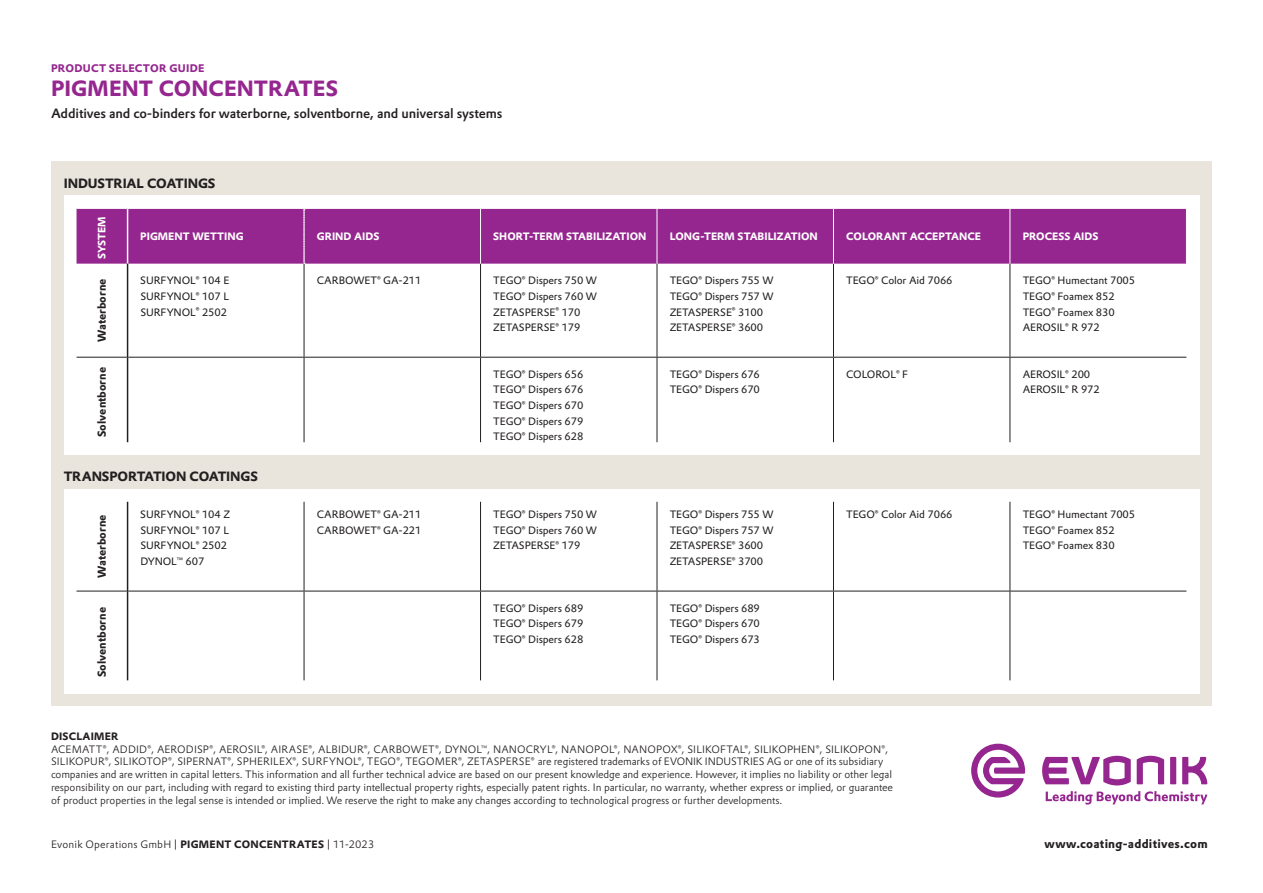
<style>
.page{position:relative;width:1263px;height:893px;background:#fff}
.page>*{position:absolute;margin:0;border:0;box-sizing:border-box;transform-origin:0 0}
.t1{font:700 21.6px "Evonik Prokyon";letter-spacing:.005em;color:#95268f}
.t2{font:500 13.2px "Evonik Prokyon";letter-spacing:-.01em;color:#231f20}
.t3{font:700 13.2px "Evonik Prokyon";letter-spacing:-.01em;color:#231f20}
.t4{font:700 12px "Evonik Prokyon";letter-spacing:.02em;color:#231f20}
.t5{font:700 11.25px "Evonik Prokyon";color:#231f20}
.t6{font:700 10.8px "Evonik Prokyon";letter-spacing:.025em;color:#95268f}
.t7{font:300 10.5px/12.8px "Evonik Prokyon";letter-spacing:-.01em;color:#231f20}
.t8{font:10.5px/15.6px "Evonik Prokyon";letter-spacing:-.01em;color:#231f20}
.t9{font:700 10.5px "Evonik Prokyon";color:#fff}
.t10{font:300 10.5px "Evonik Prokyon";letter-spacing:.015em;color:#231f20}
.s1{font-weight:700}
.s2{font-weight:400}
</style>
<div class="page">
<svg style="left:1046px;top:791px;width:161px;height:13px"></svg>
<svg style="left:1182px;top:757px;width:25px;height:27px"></svg>
<div style="left:1170px;top:757px;width:6px;height:27px;background:#95268f"></div>
<svg style="left:1137px;top:756px;width:27px;height:28px"></svg>
<svg style="left:1042px;top:756px;width:89px;height:29px"></svg>
<svg style="left:971px;top:744px;width:54px;height:53px"></svg>
<div style="left:51px;top:162px;width:1161px;height:544px;background:#e9e5dd"></div>
<div style="left:64px;top:489px;width:1135px;height:204px;background:#fff"></div>
<div style="left:64px;top:196px;width:1135px;height:259px;background:#fff"></div>
<div style="left:77px;top:209px;width:1109px;height:55px;background:#95268f"></div>
<hr style="left:77px;top:357px;width:50px;height:1px;background:#231f20">
<hr style="left:128px;top:357px;width:176px;height:1px;background:#231f20">
<hr style="left:304px;top:357px;width:176px;height:1px;background:#231f20">
<hr style="left:480px;top:357px;width:177px;height:1px;background:#231f20">
<hr style="left:657px;top:357px;width:176px;height:1px;background:#231f20">
<hr style="left:833px;top:357px;width:177px;height:1px;background:#231f20">
<hr style="left:1010px;top:357px;width:176px;height:1px;background:#231f20">
<hr style="left:657px;top:264px;width:1px;height:93px;background:#231f20">
<hr style="left:833px;top:264px;width:1px;height:93px;background:#231f20">
<hr style="left:1009px;top:264px;width:1px;height:93px;background:#231f20">
<hr style="left:657px;top:358px;width:1px;height:84px;background:#231f20">
<hr style="left:833px;top:358px;width:1px;height:84px;background:#231f20">
<hr style="left:1009px;top:358px;width:1px;height:84px;background:#231f20">
<hr style="left:304px;top:264px;width:1px;height:93px;background:#231f20">
<hr style="left:480px;top:264px;width:1px;height:93px;background:#231f20">
<hr style="left:304px;top:358px;width:1px;height:84px;background:#231f20">
<hr style="left:480px;top:358px;width:1px;height:84px;background:#231f20">
<svg style="left:304px;top:209px;width:1px;height:55px"></svg>
<hr style="left:480px;top:209px;width:1px;height:55px;background:#fff">
<hr style="left:657px;top:209px;width:1px;height:55px;background:#fff">
<hr style="left:833px;top:209px;width:1px;height:55px;background:#fff">
<hr style="left:1009px;top:209px;width:1px;height:55px;background:#fff">
<hr style="left:127px;top:209px;width:1px;height:55px;background:#fff">
<hr style="left:127px;top:264px;width:1px;height:93px;background:#231f20">
<hr style="left:127px;top:357px;width:1px;height:85px;background:#231f20">
<hr style="left:77px;top:591px;width:50px;height:1px;background:#231f20">
<hr style="left:128px;top:591px;width:176px;height:1px;background:#231f20">
<hr style="left:304px;top:591px;width:176px;height:1px;background:#231f20">
<hr style="left:480px;top:591px;width:177px;height:1px;background:#231f20">
<hr style="left:657px;top:591px;width:176px;height:1px;background:#231f20">
<hr style="left:833px;top:591px;width:177px;height:1px;background:#231f20">
<hr style="left:1010px;top:591px;width:176px;height:1px;background:#231f20">
<hr style="left:657px;top:502px;width:1px;height:89px;background:#231f20">
<hr style="left:833px;top:502px;width:1px;height:89px;background:#231f20">
<hr style="left:1009px;top:502px;width:1px;height:89px;background:#231f20">
<hr style="left:657px;top:591px;width:1px;height:89px;background:#231f20">
<hr style="left:833px;top:591px;width:1px;height:89px;background:#231f20">
<hr style="left:1009px;top:591px;width:1px;height:89px;background:#231f20">
<hr style="left:304px;top:502px;width:1px;height:89px;background:#231f20">
<hr style="left:480px;top:502px;width:1px;height:89px;background:#231f20">
<hr style="left:304px;top:591px;width:1px;height:89px;background:#231f20">
<hr style="left:480px;top:591px;width:1px;height:89px;background:#231f20">
<hr style="left:127px;top:502px;width:1px;height:89px;background:#231f20">
<hr style="left:127px;top:591px;width:1px;height:89px;background:#231f20">
<p class="t6" style="left:51px;top:59px;width:155px">PRODUCT SELECTOR GUIDE</p>
<h1 class="t1" style="left:51px;top:71px;width:289px">PIGMENT CONCENTRATES</h1>
<p class="t2" style="left:51px;top:103px;width:453px">Additives and co-binders for waterborne, solventborne, and universal systems</p>
<p class="t3" style="left:64px;top:173px;width:153px">INDUSTRIAL COATINGS</p>
<p class="t9" style="left:93px;top:259px;width:45px;rotate:-90deg">SYSTEM</p>
<p class="t9" style="left:140px;top:228px;width:105px">PIGMENT WETTING</p>
<p class="t9" style="left:317px;top:228px;width:64px">GRIND AIDS</p>
<p class="t9" style="left:493px;top:228px;width:155px">SHORT-TERM STABILIZATION</p>
<p class="t9" style="left:670px;top:228px;width:150px">LONG-TERM STABILIZATION</p>
<p class="t9" style="left:846px;top:228px;width:136px">COLORANT ACCEPTANCE</p>
<p class="t9" style="left:1023px;top:228px;width:77px">PROCESS AIDS</p>
<p class="t5" style="left:93px;top:342px;width:65px;rotate:-90deg">Waterborne</p>
<p class="t8" style="left:140px;top:272px;width:90px;text-align:justify">SURFYNOL<sup>®</sup> 104 E SURFYNOL<sup>®</sup> 107 L SURFYNOL<sup>®</sup> 2502</p>
<p class="t8" style="left:317px;top:272px;width:106px">CARBOWET<sup>®</sup> GA-211</p>
<p class="t8" style="left:493px;top:272px;width:105px">TEGO<sup>®</sup> Dispers 750 W<br>TEGO<sup>®</sup> Dispers 760 W<br>ZETASPERSE<sup>®</sup> 170<br>ZETASPERSE<sup>®</sup> 179</p>
<p class="t8" style="left:670px;top:272px;width:105px">TEGO<sup>®</sup> Dispers 755 W<br>TEGO<sup>®</sup> Dispers 757 W<br>ZETASPERSE<sup>®</sup> 3100<br>ZETASPERSE<sup>®</sup> 3600</p>
<p class="t8" style="left:846px;top:272px;width:108px">TEGO<sup>®</sup> Color Aid 7066</p>
<p class="t8" style="left:1023px;top:272px;width:114px">TEGO<sup>®</sup> Humectant 7005<br>TEGO<sup>®</sup> Foamex 852<br>TEGO<sup>®</sup> Foamex 830<br>AEROSIL<sup>®</sup> R 972</p>
<p class="t5" style="left:93px;top:437px;width:71px;rotate:-90deg">Solventborne</p>
<p class="t8" style="left:493px;top:366px;width:92px;text-align:justify">TEGO<sup>®</sup> Dispers 656<br>TEGO<sup>®</sup> Dispers 676<br>TEGO<sup>®</sup> Dispers 670<br>TEGO<sup>®</sup> Dispers 679<br>TEGO<sup>®</sup> Dispers 628</p>
<p class="t8" style="left:670px;top:366px;width:92px">TEGO<sup>®</sup> Dispers 676<br>TEGO<sup>®</sup> Dispers 670</p>
<p class="t8" style="left:846px;top:366px;width:63px">COLOROL<sup>®</sup> F</p>
<p class="t8" style="left:1023px;top:366px;width:79px">AEROSIL<sup>®</sup> 200<br>AEROSIL<sup>®</sup> R 972</p>
<p class="t3" style="left:64px;top:465px;width:196px">TRANSPORTATION COATINGS</p>
<p class="t5" style="left:93px;top:578px;width:65px;rotate:-90deg">Waterborne</p>
<p class="t8" style="left:140px;top:506px;width:91px">SURFYNOL<sup>®</sup> 104 Z<br>SURFYNOL<sup>®</sup> 107 L<br>SURFYNOL<sup>®</sup> 2502<br>DYNOL<sup>™</sup> 607</p>
<p class="t8" style="left:317px;top:506px;width:106px">CARBOWET<sup>®</sup> GA-211<br>CARBOWET<sup>®</sup> GA-221</p>
<p class="t8" style="left:493px;top:506px;width:105px;text-align:justify">TEGO<sup>®</sup> Dispers 750 W TEGO<sup>®</sup> Dispers 760 W ZETASPERSE<sup>®</sup> 179</p>
<p class="t8" style="left:670px;top:506px;width:105px">TEGO<sup>®</sup> Dispers 755 W<br>TEGO<sup>®</sup> Dispers 757 W<br>ZETASPERSE<sup>®</sup> 3600<br>ZETASPERSE<sup>®</sup> 3700</p>
<p class="t8" style="left:846px;top:506px;width:108px">TEGO<sup>®</sup> Color Aid 7066</p>
<p class="t8" style="left:1023px;top:506px;width:114px">TEGO<sup>®</sup> Humectant 7005<br>TEGO<sup>®</sup> Foamex 852<br>TEGO<sup>®</sup> Foamex 830</p>
<p class="t5" style="left:93px;top:677px;width:71px;rotate:-90deg">Solventborne</p>
<p class="t8" style="left:493px;top:599px;width:92px;text-align:justify">TEGO<sup>®</sup> Dispers 689<br>TEGO<sup>®</sup> Dispers 679<br>TEGO<sup>®</sup> Dispers 628</p>
<p class="t8" style="left:670px;top:599px;width:92px;text-align:justify">TEGO<sup>®</sup> Dispers 689<br>TEGO<sup>®</sup> Dispers 670<br>TEGO<sup>®</sup> Dispers 673</p>
<p class="t7" style="left:51px;top:729px;width:843px"><span class="s1">DISCLAIMER<br></span>ACEMATT<sup>®</sup>, ADDID<sup>®</sup>, AERODISP<sup>®</sup>, AEROSIL<sup>®</sup>, AIRASE<sup>®</sup>, ALBIDUR<sup>®</sup>, CARBOWET<sup>®</sup>, DYNOL<sup>™</sup>, NANOCRYL<sup>®</sup>, NANOPOL<sup>®</sup>, NANOPOX<sup>®</sup>, SILIKOFTAL<sup>®</sup>, SILIKOPHEN<sup>®</sup>, SILIKOPON<sup>®</sup>, SILIKOPUR<sup>®</sup>, SILIKOTOP<sup>®</sup>, SIPERNAT<sup>®</sup>, SPHERILEX<sup>®</sup>, SURFYNOL<sup>®</sup>, TEGO<sup>®</sup>, TEGOMER<sup>®</sup>, ZETASPERSE<sup>®</sup> are registered trademarks of EVONIK INDUSTRIES AG or one of its subsidiary companies and are written in capital letters. This information and all further technical advice are based on our present knowledge and experience. However, it implies no liability or other legal responsibility on our part, including with regard to existing third party intellectual property rights, especially patent rights. In particular, no warranty, whether express or implied, or guarantee of product properties in the legal sense is intended or implied. We reserve the right to make any changes according to technological progress or further developments.</p>
<p class="t10" style="left:51px;top:836px;width:325px">Evonik Operations GmbH <span class="s2">|</span> <span class="s1">PIGMENT CONCENTRATES</span> <span class="s2">|</span> 11-2023</p>
<p class="t4" style="left:1044px;top:834px;width:165px">www.coating-additives.com</p>
</div>
